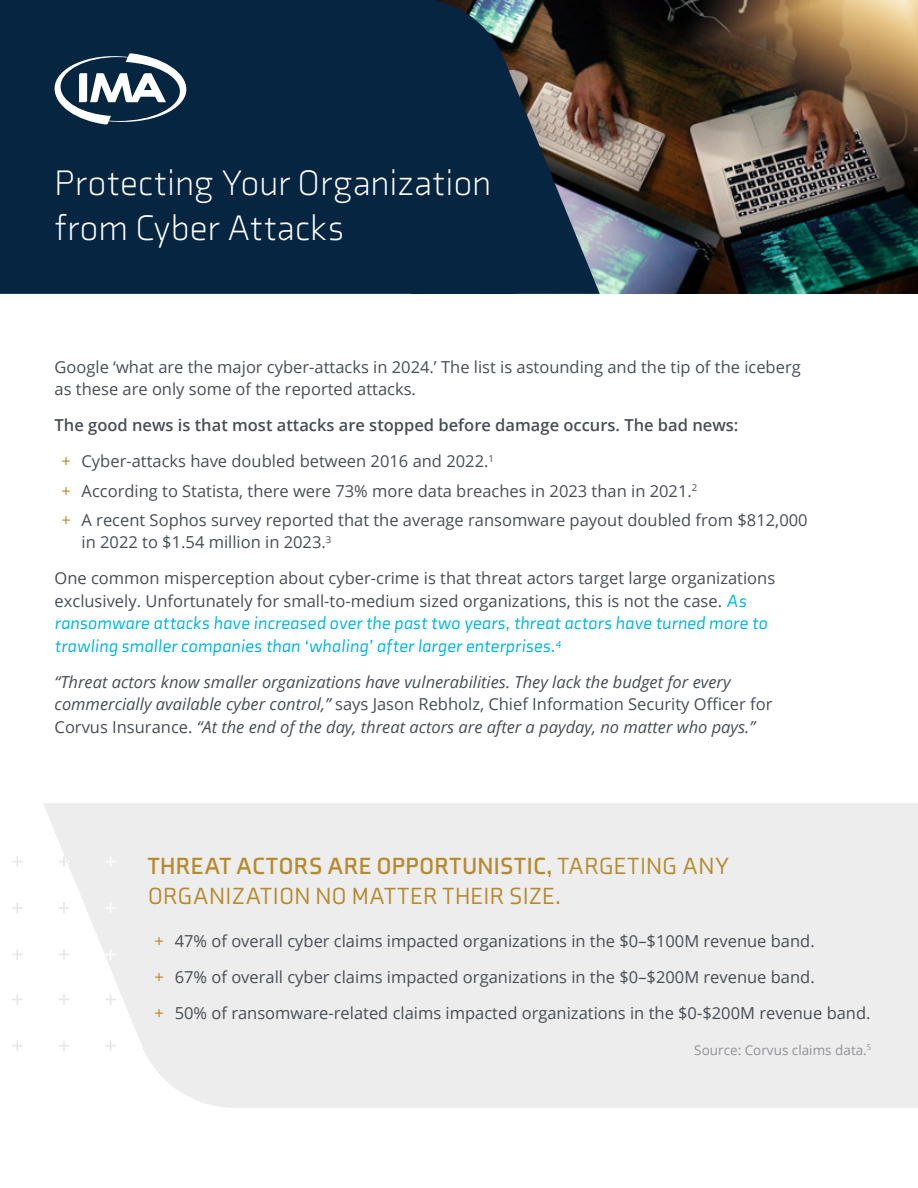
<style>
.page{position:relative;width:918px;height:1188px;background:#fff}
.page>*{position:absolute;margin:0;border:0;box-sizing:border-box;transform-origin:0 0}
.t1{font:300 36.3px/45px "Axia";color:#fff}
.t2{font:24px/30px "Axia";letter-spacing:.005em;color:#b68a2d}
.t3{font:italic 18px/22.5px "Axia";letter-spacing:.005em;color:#01b5e2}
.t4{font:16.5px/36px "Open Sans";color:#474e55}
.t5{font:italic 16.5px/22.5px "Open Sans";color:#474e55}
.t6{font:600 16.5px/36px "Open Sans";color:#474e55}
.t7{font:13.5px "Open Sans";color:#919196}
.s1{font-weight:400;color:#b68a2d}
.s2{font-weight:400}
.s3{color:#b68a2d}
.s4{font-family:"Axia";font-style:italic;font-size:18px;color:#01b5e2}
.s5{font-style:normal}
.s6{font-weight:700}
</style>
<div class="page">
<img style="left:600px;top:0;width:318px;height:294px">
<svg style="left:0;top:0;width:600px;height:294px;background:#102b43"></svg>
<svg style="left:55px;top:52px;width:131px;height:74px"></svg>
<svg style="left:43px;top:803px;width:875px;height:305px;background:#efeeef"></svg>
<svg style="left:12px;top:856px;width:11px;height:11px"></svg>
<svg style="left:58px;top:856px;width:12px;height:11px"></svg>
<svg style="left:105px;top:856px;width:11px;height:11px"></svg>
<svg style="left:12px;top:902px;width:11px;height:11px"></svg>
<svg style="left:58px;top:902px;width:12px;height:11px"></svg>
<svg style="left:105px;top:902px;width:11px;height:11px"></svg>
<svg style="left:12px;top:949px;width:11px;height:11px"></svg>
<svg style="left:58px;top:949px;width:12px;height:11px"></svg>
<svg style="left:105px;top:949px;width:11px;height:11px"></svg>
<svg style="left:12px;top:994px;width:11px;height:11px"></svg>
<svg style="left:58px;top:994px;width:12px;height:11px"></svg>
<svg style="left:105px;top:994px;width:11px;height:11px"></svg>
<svg style="left:12px;top:1040px;width:11px;height:11px"></svg>
<svg style="left:58px;top:1040px;width:12px;height:11px"></svg>
<svg style="left:105px;top:1040px;width:11px;height:11px"></svg>
<h1 class="t1" style="left:55px;top:160px;width:438px">Protecting Your Organization from Cyber Attacks</h1>
<p class="t4" style="left:55px;top:355px;width:748px;line-height:22.5px">Google ‘what are the major cyber-attacks in 2024.’ The list is astounding and the tip of the iceberg as these are only some of the reported attacks.</p>
<p class="t6" style="left:61px;top:407px;width:679px;text-indent:-7px">The good news is that most attacks are stopped before damage occurs. The bad news: <span class="s1">+</span> <span class="s2">Cyber-attacks have doubled between 2016 and 2022.</span><sup>1</sup></p>
<p class="t4" style="left:61px;top:476px;width:748px;line-height:29.2px"><span class="s3">+</span> According to Statista, there were 73% more data breaches in 2023 than in 2021.<sup>2<br></sup><span class="s3">+</span> A recent Sophos survey reported that the average ransomware payout doubled from $812,000</p>
<p class="t4" style="left:55px;top:524px;width:722px;text-indent:27px">in 2022 to $1.54 million in 2023.<sup>3<br></sup>One common misperception about cyber-crime is that threat actors target large organizations</p>
<p class="t4" style="left:55px;top:582px;width:694px">exclusively. Unfortunately for small-to-medium sized organizations, this is not the case. <span class="s4">As</span></p>
<p class="t3" style="left:55px;top:612px;width:715px">ransomware attacks have increased over the past two years, threat actors have turned more to trawling smaller companies than ‘whaling’ after larger enterprises.<sup>4</sup></p>
<p class="t5" style="left:55px;top:670px;width:719px">“Threat actors know smaller organizations have vulnerabilities. They lack the budget for every commercially available cyber control,” <span class="s5">says Jason Rebholz, Chief Information Security Officer for<br>Corvus Insurance.</span> “At the end of the day, threat actors are after a payday, no matter who pays.”</p>
<h2 class="t2" style="left:148px;top:851px;width:583px"><span class="s6">THREAT ACTORS ARE OPPORTUNISTIC,</span> TARGETING ANY<br>ORGANIZATION NO MATTER THEIR SIZE.</h2>
<p class="t4" style="left:155px;top:922px;width:718px"><span class="s3">+</span> 47% of overall cyber claims impacted organizations in the $0–$100M revenue band.<br><span class="s3">+</span> 67% of overall cyber claims impacted organizations in the $0–$200M revenue band.<br><span class="s3">+</span> 50% of ransomware-related claims impacted organizations in the $0‑$200M revenue band.</p>
<p class="t7" style="left:694px;top:1041px;width:179px">Source: Corvus claims data.<sup>5</sup></p>
</div>
